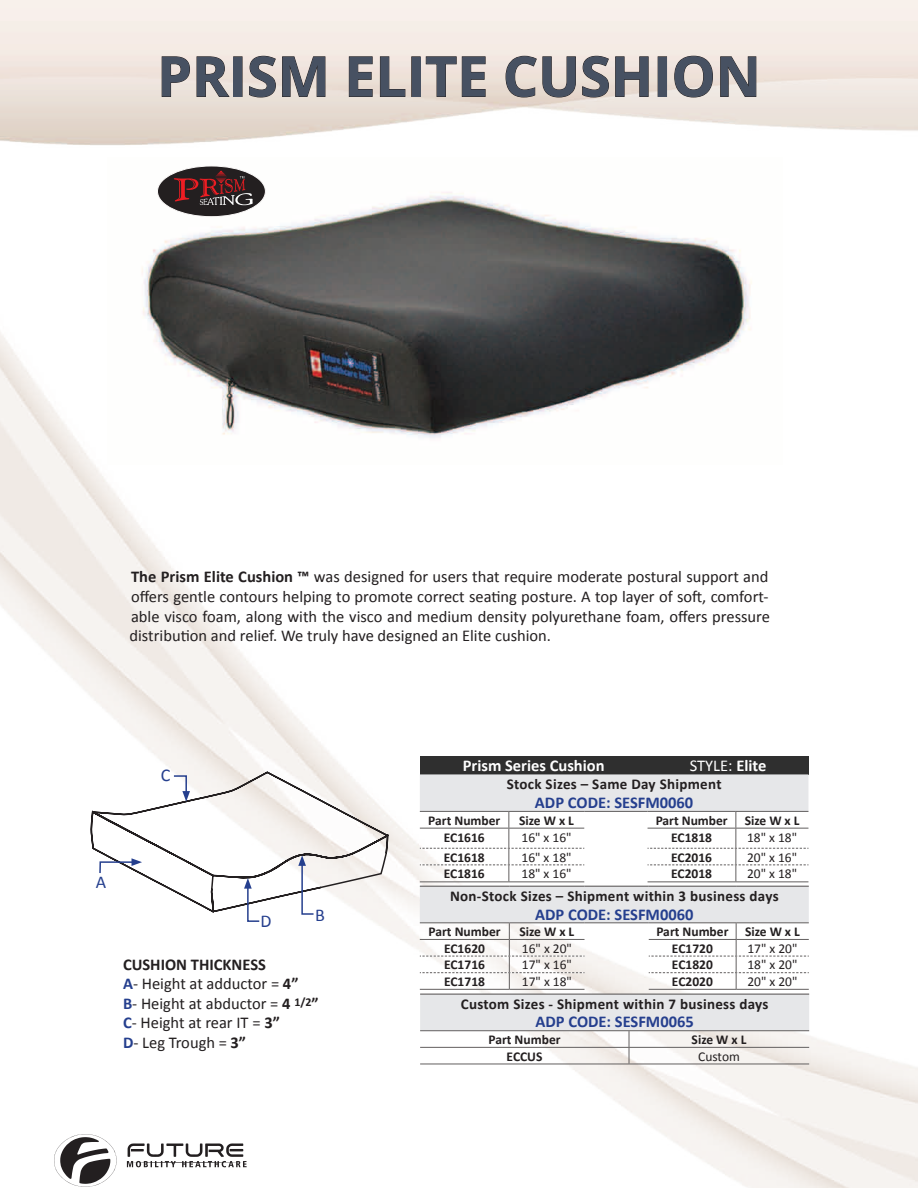
<style>
.page{position:relative;width:918px;height:1188px;background:#fff}
.page>*{position:absolute;margin:0;border:0;box-sizing:border-box;transform-origin:0 0}
.t1{font:700 55.5px "Open Sans";color:#475162}
.t2{font:18px "Calibri";color:#253f8e}
.t3{font:16.5px/19.8px "Calibri";color:#231f20;text-align:justify}
.t4{font:700 16.5px "Calibri";color:#253f8e}
.t5{font:700 16.5px "Calibri";color:#fff}
.t6{font:700 16.5px "Calibri";color:#231f20}
.t7{font:16.5px "Calibri";color:#fff}
.t8{font:700 15px "Calibri";letter-spacing:.02em;color:#231f20}
.t9{font:700 13.5px "Calibri";color:#231f20}
.t10{font:13.5px "Calibri";color:#231f20}
.s1{font-weight:700}
.s2{font-weight:700;color:#253f8e}
</style>
<div class="page">
<img style="left:0;top:0;width:918px;height:1188px">
<img style="left:107px;top:157px;width:676px;height:308px">
<svg style="left:90px;top:771px;width:299px;height:152px"></svg>
<div style="left:420px;top:756px;width:228px;height:18px;background:#2f2f2f"></div>
<div style="left:648px;top:756px;width:160px;height:18px;background:#2f2f2f"></div>
<svg style="left:420px;top:774px;width:389px;height:290px"></svg>
<hr style="left:420px;top:1064px;width:209px;height:1px;background:#625f5f">
<hr style="left:629px;top:1064px;width:180px;height:1px;background:#625f5f">
<svg style="left:161px;top:56px;width:29px;height:41px"></svg>
<svg style="left:196px;top:56px;width:34px;height:41px"></svg>
<div style="left:233px;top:56px;width:9px;height:41px;border:1px solid #231f20"></div>
<svg style="left:249px;top:56px;width:27px;height:42px"></svg>
<svg style="left:282px;top:56px;width:44px;height:41px;background:#cabfb9"></svg>
<svg style="left:349px;top:56px;width:24px;height:41px"></svg>
<svg style="left:380px;top:56px;width:26px;height:41px"></svg>
<div style="left:411px;top:56px;width:10px;height:41px;border:1px solid #231f20"></div>
<svg style="left:426px;top:56px;width:60px;height:41px;background:#d2c6bf"></svg>
<svg style="left:505px;top:56px;width:71px;height:42px;background:#d4c9c1"></svg>
<svg style="left:582px;top:56px;width:27px;height:42px"></svg>
<svg style="left:615px;top:56px;width:34px;height:41px"></svg>
<div style="left:658px;top:56px;width:9px;height:41px;border:1px solid #231f20"></div>
<svg style="left:674px;top:55px;width:39px;height:43px;background:#d5cbc5"></svg>
<svg style="left:720px;top:56px;width:37px;height:41px;background:#cec4bf"></svg>
<div style="left:157px;top:166px;width:108px;height:51px;background:#231f20;border-radius:50%"></div>
<div style="left:157px;top:166px;width:109px;height:51px;border:1px solid #fbf9f8;border-radius:50%"></div>
<svg style="left:174px;top:171px;width:79px;height:34px"></svg>
<svg style="left:54px;top:1134px;width:63px;height:53px"></svg>
<svg style="left:127px;top:1143px;width:120px;height:24px"></svg>
<p class="t1" style="left:157px;top:37px;width:605px">PRISM ELITE CUSHION</p>
<p class="t3" style="left:130px;top:567px;width:642px"><span class="s1">The Prism Elite Cushion ™</span> was designed for users that require moderate postural support and offers gentle contours helping to promote correct seating posture. A top layer of soft, comfort&shy;able visco foam, along with the visco and medium density polyurethane foam, offers pressure distribution and relief. We truly have designed an Elite cushion.</p>
<p class="t2" style="left:161px;top:764px;width:11px">C</p>
<p class="t2" style="left:96px;top:871px;width:12px">A</p>
<p class="t2" style="left:315px;top:903px;width:11px">B</p>
<p class="t2" style="left:261px;top:910px;width:13px">D</p>
<p class="t6" style="left:123px;top:954px;width:144px">CUSHION THICKNESS</p>
<p class="t3" style="left:123px;top:974px;width:177px"><span class="s2">A</span>- Height at adductor = <span class="s1">4”</span></p>
<p class="t3" style="left:123px;top:993px;width:197px"><span class="s2">B</span>- Height at abductor = <span class="s1">4</span> <sup>1/2</sup><span class="s1">”</span></p>
<p class="t3" style="left:123px;top:1013px;width:158px"><span class="s2">C</span>- Height at rear IT = <span class="s1">3”</span></p>
<p class="t3" style="left:123px;top:1032px;width:125px"><span class="s2">D</span>- Leg Trough = <span class="s1">3”</span></p>
<p class="t5" style="left:463px;top:755px;width:143px">Prism Series Cushion</p>
<p class="t7" style="left:690px;top:755px;width:78px">STYLE: <span class="s1">Elite</span></p>
<p class="t8" style="left:507px;top:774px;width:216px">Stock Sizes – Same Day Shipment</p>
<p class="t4" style="left:535px;top:792px;width:160px">ADP CODE: SESFM0060</p>
<p class="t9" style="left:428px;top:812px;width:74px">Part Number</p>
<p class="t9" style="left:519px;top:812px;width:56px">Size W x L</p>
<p class="t9" style="left:656px;top:812px;width:74px">Part Number</p>
<p class="t9" style="left:745px;top:812px;width:56px">Size W x L</p>
<p class="t9" style="left:444px;top:828px;width:42px">EC1616</p>
<p class="t10" style="left:522px;top:828px;width:52px">16" x 16"</p>
<p class="t9" style="left:671px;top:828px;width:42px">EC1818</p>
<p class="t10" style="left:747px;top:828px;width:52px">18" x 18"</p>
<p class="t9" style="left:444px;top:849px;width:42px">EC1618</p>
<p class="t10" style="left:522px;top:849px;width:52px">16" x 18"</p>
<p class="t9" style="left:671px;top:849px;width:42px">EC2016</p>
<p class="t10" style="left:747px;top:849px;width:52px">20" x 16"</p>
<p class="t9" style="left:444px;top:865px;width:42px">EC1816</p>
<p class="t10" style="left:522px;top:865px;width:52px">18" x 16"</p>
<p class="t9" style="left:671px;top:865px;width:42px">EC2018</p>
<p class="t10" style="left:747px;top:865px;width:52px">20" x 18"</p>
<p class="t8" style="left:450px;top:886px;width:330px">Non-Stock Sizes – Shipment within 3 business days</p>
<p class="t4" style="left:535px;top:904px;width:160px">ADP CODE: SESFM0060</p>
<p class="t9" style="left:429px;top:923px;width:74px">Part Number</p>
<p class="t9" style="left:519px;top:923px;width:56px">Size W x L</p>
<p class="t9" style="left:656px;top:923px;width:74px">Part Number</p>
<p class="t9" style="left:745px;top:923px;width:56px">Size W x L</p>
<p class="t9" style="left:444px;top:940px;width:42px">EC1620</p>
<p class="t10" style="left:522px;top:940px;width:52px">16" x 20"</p>
<p class="t9" style="left:672px;top:940px;width:42px">EC1720</p>
<p class="t10" style="left:747px;top:940px;width:52px">17" x 20"</p>
<p class="t9" style="left:444px;top:956px;width:42px">EC1716</p>
<p class="t10" style="left:522px;top:956px;width:52px">17" x 16"</p>
<p class="t9" style="left:672px;top:956px;width:42px">EC1820</p>
<p class="t10" style="left:747px;top:956px;width:52px">18" x 20"</p>
<p class="t9" style="left:444px;top:973px;width:42px">EC1718</p>
<p class="t10" style="left:522px;top:973px;width:52px">17" x 18"</p>
<p class="t9" style="left:672px;top:973px;width:42px">EC2020</p>
<p class="t10" style="left:747px;top:973px;width:52px">20" x 20"</p>
<p class="t8" style="left:461px;top:994px;width:309px">Custom Sizes - Shipment within 7 business days</p>
<p class="t4" style="left:535px;top:1011px;width:160px">ADP CODE: SESFM0065</p>
<p class="t9" style="left:489px;top:1031px;width:74px">Part Number</p>
<p class="t9" style="left:692px;top:1031px;width:56px">Size W x L</p>
<p class="t9" style="left:507px;top:1048px;width:37px">ECCUS</p>
<p class="t10" style="left:698px;top:1048px;width:43px">Custom</p>
</div>
